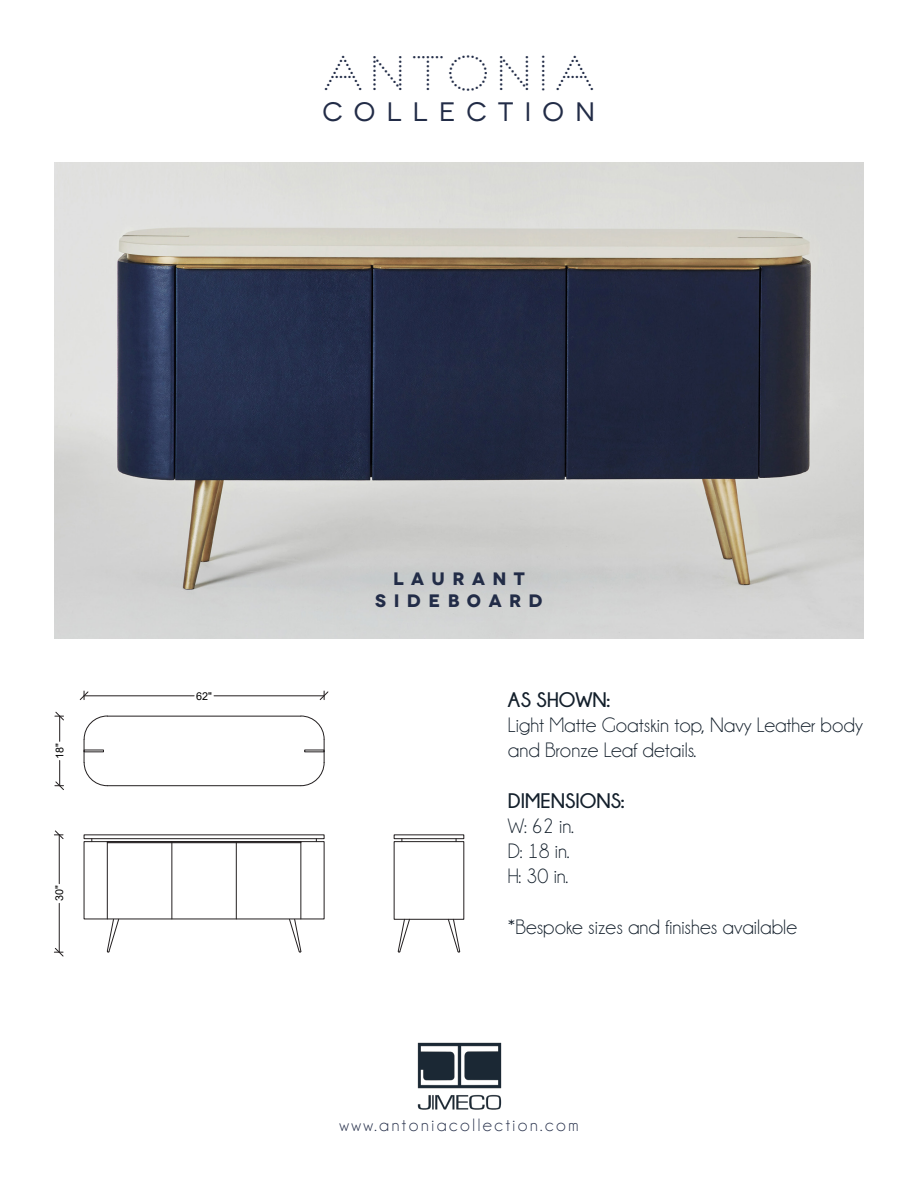
<style>
.page{position:relative;width:918px;height:1188px;background:#fff}
.page>*{position:absolute;margin:0;border:0;box-sizing:border-box;transform-origin:0 0}
.t1{font:45.45px "Dotline";letter-spacing:.16em;color:#222c47}
.t2{font:expanded 26.7px "Novecento";letter-spacing:.41em;color:#222c47}
.t3{font:21px "Champagne&Limousines";color:#131f2b}
.t4{font:700 21px "Champagne&Limousines";color:#131f2b}
.t5{font:18px "Champagne&Limousines";letter-spacing:.14em;color:#222c47}
.t6{font:700 expanded 18px/21.6px "Novecento";letter-spacing:.41em;color:#222c47;text-align:center}
.t7{font:10.8px "Arial";color:#000}
</style>
<div class="page">
<img style="left:54px;top:162px;width:810px;height:477px">
<hr style="left:107px;top:785px;width:194px;height:1px;background:#231f20">
<svg style="left:84px;top:716px;width:24px;height:70px"></svg>
<hr style="left:107px;top:716px;width:194px;height:1px;background:#231f20">
<hr style="left:107px;top:842px;width:1px;height:77px;background:#231f20">
<div style="left:84px;top:835px;width:240px;height:4px;border:1px solid #231f20"></div>
<hr style="left:301px;top:842px;width:1px;height:77px;background:#231f20">
<hr style="left:172px;top:842px;width:1px;height:77px;background:#231f20">
<hr style="left:236px;top:842px;width:1px;height:77px;background:#231f20">
<svg style="left:107px;top:919px;width:12px;height:34px"></svg>
<svg style="left:289px;top:919px;width:12px;height:33px"></svg>
<div style="left:107px;top:841px;width:194px;height:2px;border:1px solid #231f20"></div>
<svg style="left:301px;top:716px;width:24px;height:70px"></svg>
<hr style="left:84px;top:696px;width:110px;height:1px;background:#231f20">
<hr style="left:214px;top:696px;width:110px;height:1px;background:#231f20">
<svg style="left:80px;top:691px;width:8px;height:9px"></svg>
<svg style="left:320px;top:691px;width:8px;height:9px"></svg>
<svg style="left:55px;top:760px;width:9px;height:30px"></svg>
<svg style="left:55px;top:712px;width:9px;height:29px"></svg>
<hr style="left:59px;top:903px;width:1px;height:49px;background:#231f20">
<hr style="left:59px;top:835px;width:1px;height:49px;background:#231f20">
<svg style="left:54px;top:948px;width:9px;height:8px"></svg>
<svg style="left:54px;top:831px;width:9px;height:8px"></svg>
<div style="left:394px;top:835px;width:70px;height:4px;border:1px solid #231f20"></div>
<svg style="left:398px;top:919px;width:12px;height:34px"></svg>
<svg style="left:448px;top:919px;width:12px;height:33px"></svg>
<img style="left:417px;top:1042px;width:85px;height:68px">
<p class="t1" style="left:323px;top:54px;width:273px">ANTONIA</p>
<p class="t2" style="left:322px;top:96px;width:275px">COLLECTION</p>
<p class="t7" style="left:52px;top:759px;width:17px;rotate:-90deg">18"</p>
<p class="t7" style="left:52px;top:901px;width:17px;rotate:-90deg">30"</p>
<p class="t7" style="left:196px;top:688px;width:17px">62"</p>
<p class="t6" style="left:375px;top:568px;width:169px">LAURANT<br>SIDEBOARD</p>
<p class="t4" style="left:508px;top:688px;width:104px">AS SHOWN:</p>
<p class="t3" style="left:508px;top:715px;width:357px">Light Matte Goatskin top, Navy Leather body</p>
<p class="t3" style="left:508px;top:740px;width:190px">and Bronze Leaf details.</p>
<p class="t4" style="left:508px;top:789px;width:118px">DIMENSIONS:</p>
<p class="t3" style="left:508px;top:815px;width:67px">W: 62 in.</p>
<p class="t3" style="left:508px;top:841px;width:63px">D: 18 in.</p>
<p class="t3" style="left:508px;top:866px;width:62px">H: 30 in.</p>
<p class="t3" style="left:508px;top:916px;width:291px">*Bespoke sizes and finishes available</p>
<p class="t5" style="left:339px;top:1116px;width:241px">www.antoniacollection.com</p>
</div>
